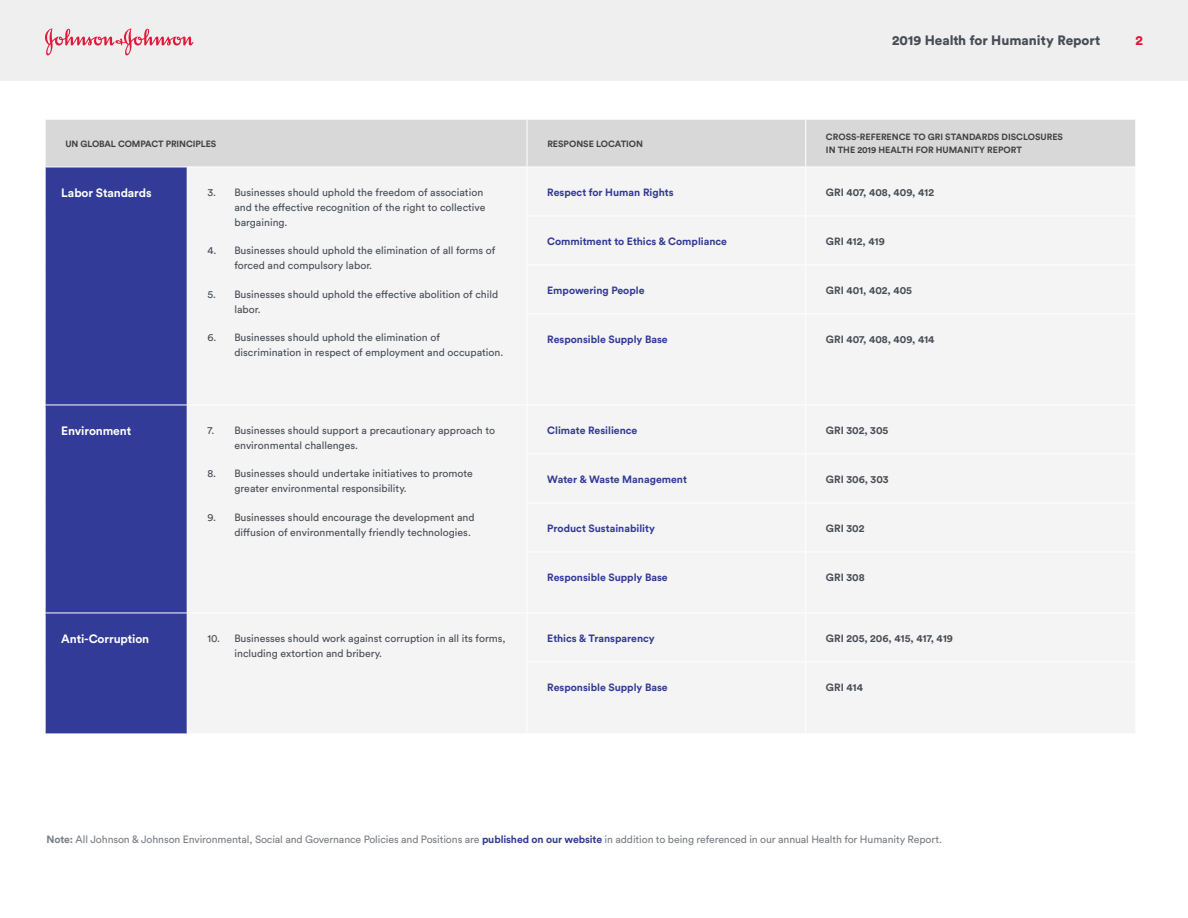
<style>
.page{position:relative;width:1188px;height:918px;background:#fff}
.page>*{position:absolute;margin:0;border:0;box-sizing:border-box;transform-origin:0 0}
.t1{font:900 13.5px "J&J Circular";color:#474c55}
.t2{font:900 13.5px "J&J Circular";color:#e11837}
.t3{font:700 12px "J&J Circular";letter-spacing:-.01em;color:#fff}
.t4{font:10.5px/15px "J&J Circular";color:#474c55}
.t5{font:700 10.5px "J&J Circular";color:#313896}
.t6{font:10.5px "J&J Circular";letter-spacing:-.01em;color:#797d82}
.t7{font:700 10.5px "J&J Circular";color:#474c55}
.t8{font:700 9px/13.5px "J&J Circular";color:#404040}
.s1{font-weight:700}
.s2{font-weight:700;color:#313896}
</style>
<div class="page">
<div style="left:0;top:0;width:1188px;height:81px;background:#efeff0"></div>
<svg style="left:45px;top:29px;width:148px;height:26px"></svg>
<div style="left:46px;top:120px;width:1089px;height:47px;background:#d8d8d8"></div>
<div style="left:46px;top:168px;width:141px;height:566px;background:#323b97"></div>
<div style="left:188px;top:168px;width:947px;height:565px;background:#f4f4f4"></div>
<div style="left:528px;top:217px;width:607px;height:516px;background:#f4f4f4"></div>
<hr style="left:527px;top:167px;width:1px;height:49px;background:#fff">
<hr style="left:805px;top:167px;width:1px;height:49px;background:#fff">
<hr style="left:527px;top:265px;width:279px;height:1px;background:#fff">
<hr style="left:527px;top:265px;width:1px;height:49px;background:#fff">
<hr style="left:806px;top:265px;width:330px;height:1px;background:#fff">
<hr style="left:805px;top:265px;width:1px;height:49px;background:#fff">
<hr style="left:527px;top:314px;width:1px;height:91px;background:#fff">
<hr style="left:805px;top:314px;width:1px;height:91px;background:#fff">
<hr style="left:187px;top:405px;width:340px;height:1px;background:#fff">
<hr style="left:527px;top:405px;width:279px;height:1px;background:#fff">
<hr style="left:527px;top:405px;width:1px;height:49px;background:#fff">
<hr style="left:806px;top:405px;width:330px;height:1px;background:#fff">
<hr style="left:805px;top:405px;width:1px;height:49px;background:#fff">
<hr style="left:527px;top:503px;width:279px;height:1px;background:#fff">
<hr style="left:527px;top:503px;width:1px;height:49px;background:#fff">
<hr style="left:806px;top:503px;width:330px;height:1px;background:#fff">
<hr style="left:805px;top:503px;width:1px;height:49px;background:#fff">
<hr style="left:527px;top:552px;width:1px;height:61px;background:#fff">
<hr style="left:805px;top:552px;width:1px;height:61px;background:#fff">
<hr style="left:187px;top:613px;width:340px;height:1px;background:#fff">
<hr style="left:527px;top:613px;width:279px;height:1px;background:#fff">
<hr style="left:527px;top:613px;width:1px;height:49px;background:#fff">
<hr style="left:806px;top:613px;width:330px;height:1px;background:#fff">
<hr style="left:805px;top:613px;width:1px;height:49px;background:#fff">
<hr style="left:527px;top:216px;width:279px;height:1px;background:#fff">
<hr style="left:527px;top:216px;width:1px;height:49px;background:#fff">
<hr style="left:806px;top:216px;width:330px;height:1px;background:#fff">
<hr style="left:805px;top:216px;width:1px;height:49px;background:#fff">
<hr style="left:527px;top:314px;width:279px;height:1px;background:#fff">
<hr style="left:806px;top:314px;width:330px;height:1px;background:#fff">
<hr style="left:527px;top:454px;width:279px;height:1px;background:#fff">
<hr style="left:527px;top:454px;width:1px;height:49px;background:#fff">
<hr style="left:806px;top:454px;width:330px;height:1px;background:#fff">
<hr style="left:805px;top:454px;width:1px;height:49px;background:#fff">
<hr style="left:527px;top:552px;width:279px;height:1px;background:#fff">
<hr style="left:806px;top:552px;width:330px;height:1px;background:#fff">
<hr style="left:527px;top:662px;width:279px;height:1px;background:#fff">
<hr style="left:527px;top:662px;width:1px;height:72px;background:#fff">
<hr style="left:806px;top:662px;width:330px;height:1px;background:#fff">
<hr style="left:805px;top:662px;width:1px;height:72px;background:#fff">
<hr style="left:527px;top:120px;width:1px;height:47px;background:#fff">
<hr style="left:805px;top:120px;width:1px;height:47px;background:#fff">
<hr style="left:45px;top:405px;width:142px;height:1px;background:#fff">
<hr style="left:45px;top:613px;width:142px;height:1px;background:#fff">
<p class="t1" style="left:892px;top:31px;width:210px">2019 Health for Humanity Report</p>
<p class="t2" style="left:1136px;top:31px;width:9px">2</p>
<p class="t8" style="left:65px;top:136px;width:152px">UN GLOBAL COMPACT PRINCIPLES</p>
<p class="t8" style="left:547px;top:136px;width:97px">RESPONSE LOCATION</p>
<p class="t8" style="left:826px;top:130px;width:239px">CROSS-REFERENCE TO GRI STANDARDS DISCLOSURES<br>IN THE 2019 HEALTH FOR HUMANITY REPORT</p>
<p class="t3" style="left:61px;top:184px;width:92px">Labor Standards</p>
<p class="t4" style="left:234px;top:184px;width:252px;text-indent:-27px">3. Businesses should uphold the freedom of association and the effective recognition of the right to collective bargaining.</p>
<p class="t4" style="left:234px;top:243px;width:262px;text-indent:-27px">4. Businesses should uphold the elimination of all forms of forced and compulsory labor.</p>
<p class="t4" style="left:234px;top:286px;width:265px;text-indent:-27px">5. Businesses should uphold the effective abolition of child labor.</p>
<p class="t4" style="left:234px;top:330px;width:270px;text-indent:-27px">6. Businesses should uphold the elimination of discrimination in respect of employment and occupation.</p>
<p class="t5" style="left:547px;top:185px;width:128px">Respect for Human Rights</p>
<p class="t7" style="left:826px;top:185px;width:110px">GRI 407, 408, 409, 412</p>
<p class="t5" style="left:547px;top:234px;width:181px">Commitment to Ethics &amp; Compliance</p>
<p class="t7" style="left:826px;top:234px;width:60px">GRI 412, 419</p>
<p class="t5" style="left:547px;top:283px;width:99px">Empowering People</p>
<p class="t7" style="left:826px;top:283px;width:88px">GRI 401, 402, 405</p>
<p class="t5" style="left:547px;top:332px;width:122px">Responsible Supply Base</p>
<p class="t7" style="left:826px;top:332px;width:110px">GRI 407, 408, 409, 414</p>
<p class="t3" style="left:61px;top:422px;width:71px">Environment</p>
<p class="t4" style="left:234px;top:422px;width:262px;text-indent:-27px">7. Businesses should support a precautionary approach to environmental challenges.</p>
<p class="t4" style="left:234px;top:466px;width:240px;text-indent:-27px">8. Businesses should undertake initiatives to promote greater environmental responsibility.</p>
<p class="t4" style="left:234px;top:509px;width:242px;text-indent:-27px">9. Businesses should encourage the development and diffusion of environmentally friendly technologies.</p>
<p class="t5" style="left:547px;top:423px;width:92px">Climate Resilience</p>
<p class="t7" style="left:826px;top:423px;width:64px">GRI 302, 305</p>
<p class="t5" style="left:547px;top:472px;width:141px">Water &amp; Waste Management</p>
<p class="t7" style="left:826px;top:472px;width:64px">GRI 306, 303</p>
<p class="t5" style="left:547px;top:521px;width:109px">Product Sustainability</p>
<p class="t7" style="left:826px;top:521px;width:40px">GRI 302</p>
<p class="t5" style="left:547px;top:570px;width:122px">Responsible Supply Base</p>
<p class="t7" style="left:826px;top:570px;width:40px">GRI 308</p>
<p class="t3" style="left:61px;top:630px;width:89px">Anti-Corruption</p>
<p class="t4" style="left:234px;top:630px;width:273px;text-indent:-27px">10. Businesses should work against corruption in all its forms, including extortion and bribery.</p>
<p class="t5" style="left:547px;top:631px;width:109px">Ethics &amp; Transparency</p>
<p class="t7" style="left:826px;top:631px;width:129px">GRI 205, 206, 415, 417, 419</p>
<p class="t5" style="left:547px;top:680px;width:122px">Responsible Supply Base</p>
<p class="t7" style="left:826px;top:680px;width:39px">GRI 414</p>
<p class="t6" style="left:47px;top:832px;width:897px"><span class="s1">Note:</span> All Johnson &amp; Johnson Environmental, Social and Governance Policies and Positions are <span class="s2">published on our website</span> in addition to being referenced in our annual Health for Humanity Report.</p>
</div>
